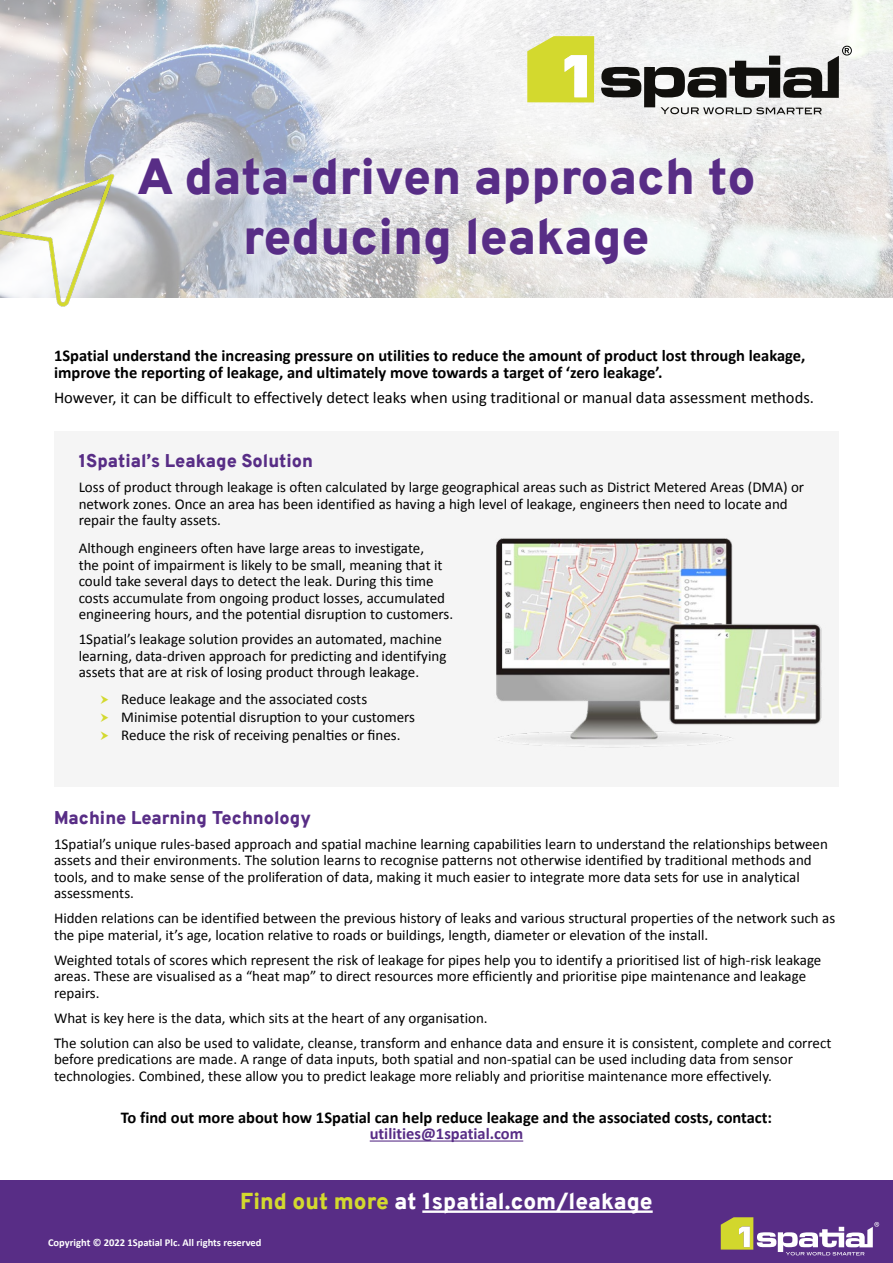
<style>
.page{position:relative;width:893px;height:1263px;background:#fff}
.page>*{position:absolute;margin:0;border:0;box-sizing:border-box;transform-origin:0 0}
.t1{font:900 49.5px/59.4px "Overpass";color:#582d86;text-align:center}
.t2{font:900 22.5px "Overpass";color:#fff}
.t3{font:900 18px "Overpass";color:#582d86}
.t4{font:700 16.5px/16.5px "Calibri";color:#000}
.t5{font:16.5px "Calibri";color:#000}
.t6{font:700 16.5px "Calibri";color:#582d86}
.t7{font:15px/16.5px "Calibri";color:#000}
.t8{font:700 10.5px "Calibri";color:#fff}
.s1{color:#d3d92e}
</style>
<div class="page">
<div style="left:54px;top:432px;width:785px;height:355px;background:#f5f5f5"></div>
<img style="left:0;top:0;width:893px;height:298px">
<div style="left:132px;top:152px;width:632px;height:122px;background:#fff;opacity:.86"></div>
<img style="left:0;top:151px;width:125px;height:156px">
<div style="left:0;top:1180px;width:893px;height:83px;background:#582d86"></div>
<svg style="left:721px;top:1217px;width:158px;height:38px"></svg>
<hr style="left:422px;top:1210px;width:231px;height:3px;background:#fff">
<img style="left:496px;top:538px;width:326px;height:210px">
<hr style="left:370px;top:1140px;width:153px;height:1px;background:#582d86">
<svg style="left:527px;top:36px;width:67px;height:66px"></svg>
<svg style="left:601px;top:46px;width:251px;height:68px"></svg>
<h1 class="t1" style="left:137px;top:148px;width:620px">A data-driven approach to reducing leakage</h1>
<p class="t4" style="left:54px;top:347px;width:753px">1Spatial understand the increasing pressure on utilities to reduce the amount of product lost through leakage, improve the reporting of leakage, and ultimately move towards a target of ‘zero leakage’.</p>
<p class="t5" style="left:54px;top:386px;width:761px">However, it can be difficult to effectively detect leaks when using traditional or manual data assessment methods.</p>
<p class="t3" style="left:79px;top:448px;width:236px">1Spatial’s Leakage Solution</p>
<p class="t7" style="left:79px;top:479px;width:727px">Loss of product through leakage is often calculated by large geographical areas such as District Metered Areas (DMA) or network zones. Once an area has been identified as having a high level of leakage, engineers then need to locate and repair the faulty assets.</p>
<p class="t7" style="left:79px;top:540px;width:376px">Although engineers often have large areas to investigate,<br>the point of impairment is likely to be small, meaning that it could take several days to detect the leak. During this time costs accumulate from ongoing product losses, accumulated engineering hours, and the potential disruption to customers.</p>
<p class="t7" style="left:79px;top:631px;width:369px">1Spatial’s leakage solution provides an automated, machine learning, data-driven approach for predicting and identifying assets that are at risk of losing product through leakage.</p>
<p class="t7" style="left:121px;top:689px;width:295px;line-height:18px">Reduce leakage and the associated costs<br>Minimise potential disruption to your customers<br>Reduce the risk of receiving penalties or fines.</p>
<p class="t3" style="left:54px;top:804px;width:258px">Machine Learning Technology</p>
<p class="t7" style="left:54px;top:835px;width:775px">1Spatial’s unique rules-based approach and spatial machine learning capabilities learn to understand the relationships between assets and their environments. The solution learns to recognise patterns not otherwise identified by traditional methods and tools, and to make sense of the proliferation of data, making it much easier to integrate more data sets for use in analytical assessments.</p>
<p class="t7" style="left:54px;top:909px;width:783px">Hidden relations can be identified between the previous history of leaks and various structural properties of the network such as the pipe material, it’s age, location relative to roads or buildings, length, diameter or elevation of the install.</p>
<p class="t7" style="left:54px;top:951px;width:769px">Weighted totals of scores which represent the risk of leakage for pipes help you to identify a prioritised list of high-risk leakage areas. These are visualised as a “heat map” to direct resources more efficiently and prioritise pipe maintenance and leakage repairs.</p>
<p class="t7" style="left:54px;top:1005px;width:779px;line-height:25px">What is key here is the data, which sits at the heart of any organisation.<br>The solution can also be used to validate, cleanse, transform and enhance data and ensure it is consistent, complete and correct</p>
<p class="t7" style="left:54px;top:1050px;width:740px">before predications are made. A range of data inputs, both spatial and non-spatial can be used including data from sensor technologies. Combined, these allow you to predict leakage more reliably and prioritise maintenance more effectively.</p>
<p class="t4" style="left:121px;top:1108px;width:653px">To find out more about how 1Spatial can help reduce leakage and the associated costs, contact:</p>
<p class="t6" style="left:370px;top:1122px;width:155px">utilities@1spatial.com</p>
<h2 class="t2" style="left:240px;top:1185px;width:414px"><span class="s1">Find out more</span> at 1spatial.com/leakage</h2>
<p class="t8" style="left:48px;top:1235px;width:215px">Copyright © 2022 1Spatial Plc. All rights reserved</p>
</div>
